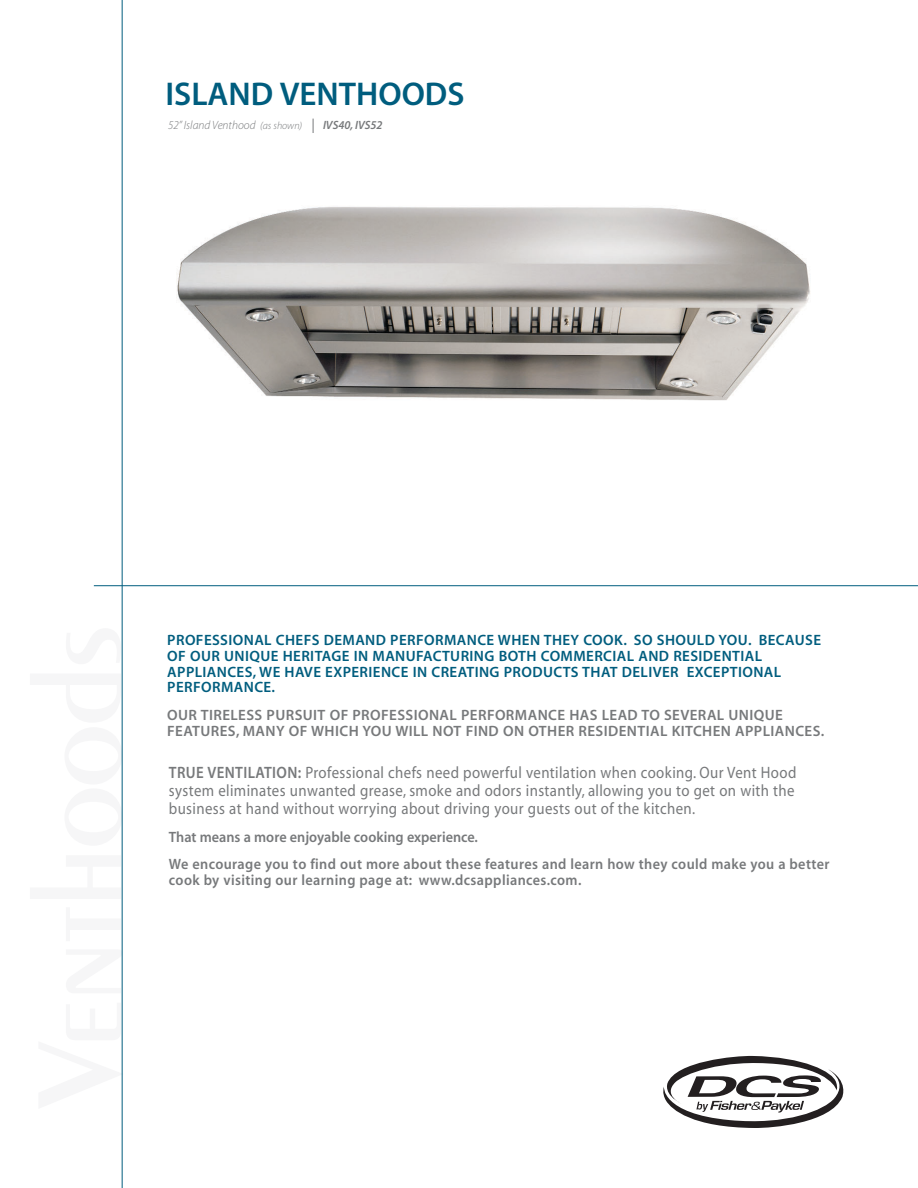
<style>
.page{position:relative;width:918px;height:1188px;background:#fff}
.page>*{position:absolute;margin:0;border:0;box-sizing:border-box;transform-origin:0 0}
.t1{font:33px "Myriad MM 565 600";color:#005d7e}
.t2{font:16.5px/18px "Myriad";letter-spacing:.025em;color:#77797b;text-align:justify;scale:.9 1}
.t3{font:15px/15.8px "Myriad MM 565 600";letter-spacing:.025em;color:#005d7e}
.t4{font:15px/27.6px "Myriad MM 565 600";letter-spacing:.025em;color:#77797b;scale:.95 1}
.t5{font:15px/15.8px "Myriad MM 565 600";letter-spacing:.025em;color:#77797b}
.t6{font:12px "Myriad MM It 215 600";color:#77797b}
.t7{font:12px "Myriad MM It 565 600";color:#77797b}
.s1{font-size:10.5px}
.s2{font-family:"Myriad MM 565 600"}
</style>
<div class="page">
<hr style="left:94px;top:585px;width:824px;height:1px;background:#005d7e">
<svg style="left:663px;top:1056px;width:181px;height:72px"></svg>
<hr style="left:122px;top:0;width:1px;height:1188px;background:#005d7e">
<img style="left:177px;top:207px;width:633px;height:194px">
<svg style="left:313px;top:119px;width:1px;height:14px"></svg>
<h1 class="t1" style="left:165px;top:81px;width:301px">ISLAND VENTHOODS</h1>
<p class="t6" style="left:168px;top:120px;width:136px">52” Island Venthood <span class="s1">(as shown)</span></p>
<p class="t7" style="left:323px;top:121px;width:61px">IVS40, IVS52</p>
<p class="t3" style="left:167px;top:634px;width:655px">PROFESSIONAL CHEFS DEMAND PERFORMANCE WHEN THEY COOK. SO SHOULD YOU. BECAUSE OF OUR UNIQUE HERITAGE IN MANUFACTURING BOTH COMMERCIAL AND RESIDENTIAL APPLIANCES, WE HAVE EXPERIENCE IN CREATING PRODUCTS THAT DELIVER EXCEPTIONAL PERFORMANCE.</p>
<p class="t5" style="left:167px;top:709px;width:659px">OUR TIRELESS PURSUIT OF PROFESSIONAL PERFORMANCE HAS LEAD TO SEVERAL UNIQUE<br>FEATURES, MANY OF WHICH YOU WILL NOT FIND ON OTHER RESIDENTIAL KITCHEN APPLIANCES.</p>
<p class="t2" style="left:169px;top:765px;width:699px"><span class="s2">TRUE VENTILATION:</span> Professional chefs need powerful ventilation when cooking. Our Vent Hood system eliminates unwanted grease, smoke and odors instantly, allowing you to get on with the business at hand without worrying about driving your guests out of the kitchen.</p>
<p class="t4" style="left:169px;top:824px;width:697px">That means a more enjoyable cooking experience.<br>We encourage you to find out more about these features and learn how they could make you a better</p>
<p class="t4" style="left:169px;top:868px;width:436px">cook by visiting our learning page at: www.dcsappliances.com.</p>
</div>
